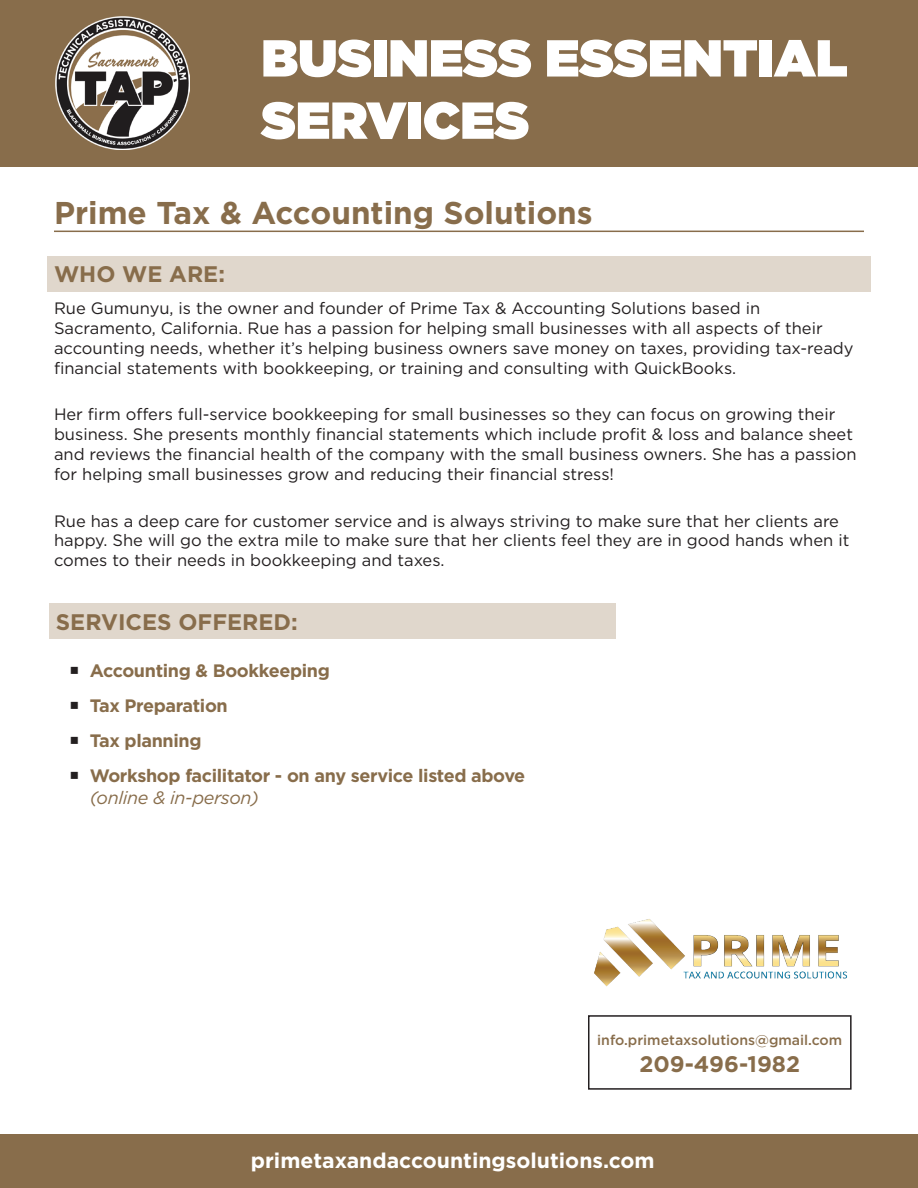
<style>
.page{position:relative;width:918px;height:1188px;background:#fff}
.page>*{position:absolute;margin:0;border:0;box-sizing:border-box;transform-origin:0 0}
.t1{font:900 51.9px/62.2px "Gotham";color:#fff}
.t2{font:700 31.5px "Gotham";color:#886d4b}
.t3{font:700 22.5px "Gotham";color:#886d4b}
.t4{font:700 21.15px "Gotham";color:#fff}
.t5{font:700 18px/35.1px "Gotham";letter-spacing:-.02em;color:#886d4b}
.t6{font:italic 18px "Gotham";letter-spacing:-.02em;color:#886d4b}
.t7{font:16.5px/19.8px "Gotham";color:#231f20}
.t8{font:500 14.1px "Gotham";color:#886d4b}
</style>
<div class="page">
<hr style="left:54px;top:231px;width:810px;height:1px;background:#886d4b">
<div style="left:47px;top:256px;width:824px;height:36px;background:#e0d7cc"></div>
<div style="left:0;top:1134px;width:918px;height:54px;background:#886d4b"></div>
<div style="left:0;top:0;width:918px;height:166px;background:#886d4b"></div>
<img style="left:56px;top:16px;width:133px;height:134px">
<div style="left:49px;top:603px;width:567px;height:36px;background:#e0d7cc"></div>
<div style="left:588px;top:1015px;width:264px;height:75px;border:2px solid #231f20"></div>
<img style="left:594px;top:919px;width:254px;height:68px">
<h1 class="t1" style="left:261px;top:26px;width:588px">BUSINESS ESSENTIAL<br>SERVICES</h1>
<h2 class="t2" style="left:54px;top:192px;width:540px">Prime Tax &amp; Accounting Solutions</h2>
<h3 class="t3" style="left:54px;top:259px;width:173px">WHO WE ARE:</h3>
<p class="t7" style="left:54px;top:298px;width:801px">Rue Gumunyu, is the owner and founder of Prime Tax &amp; Accounting Solutions based in Sacramento, California. Rue has a passion for helping small businesses with all aspects of their accounting needs, whether it’s helping business owners save money on taxes, providing tax-ready financial statements with bookkeeping, or training and consulting with QuickBooks.</p>
<p class="t7" style="left:54px;top:404px;width:804px">Her firm offers full-service bookkeeping for small businesses so they can focus on growing their business. She presents monthly financial statements which include profit &amp; loss and balance sheet and reviews the financial health of the company with the small business owners. She has a passion for helping small businesses grow and reducing their financial stress!</p>
<p class="t7" style="left:54px;top:510px;width:797px">Rue has a deep care for customer service and is always striving to make sure that her clients are happy. She will go the extra mile to make sure that her clients feel they are in good hands when it comes to their needs in bookkeeping and taxes.</p>
<h3 class="t3" style="left:56px;top:607px;width:243px">SERVICES OFFERED:</h3>
<p class="t5" style="left:90px;top:653px;width:437px">Accounting &amp; Bookkeeping<br>Tax Preparation<br>Tax planning<br>Workshop facilitator - on any service listed above</p>
<p class="t6" style="left:90px;top:786px;width:171px">(online &amp; in-person)</p>
<p class="t8" style="left:597px;top:1030px;width:247px">info.primetaxsolutions@gmail.com</p>
<h3 class="t3" style="left:639px;top:1049px;width:162px">209-496-1982</h3>
<p class="t4" style="left:251px;top:1147px;width:405px">primetaxandaccountingsolutions.com</p>
</div>
